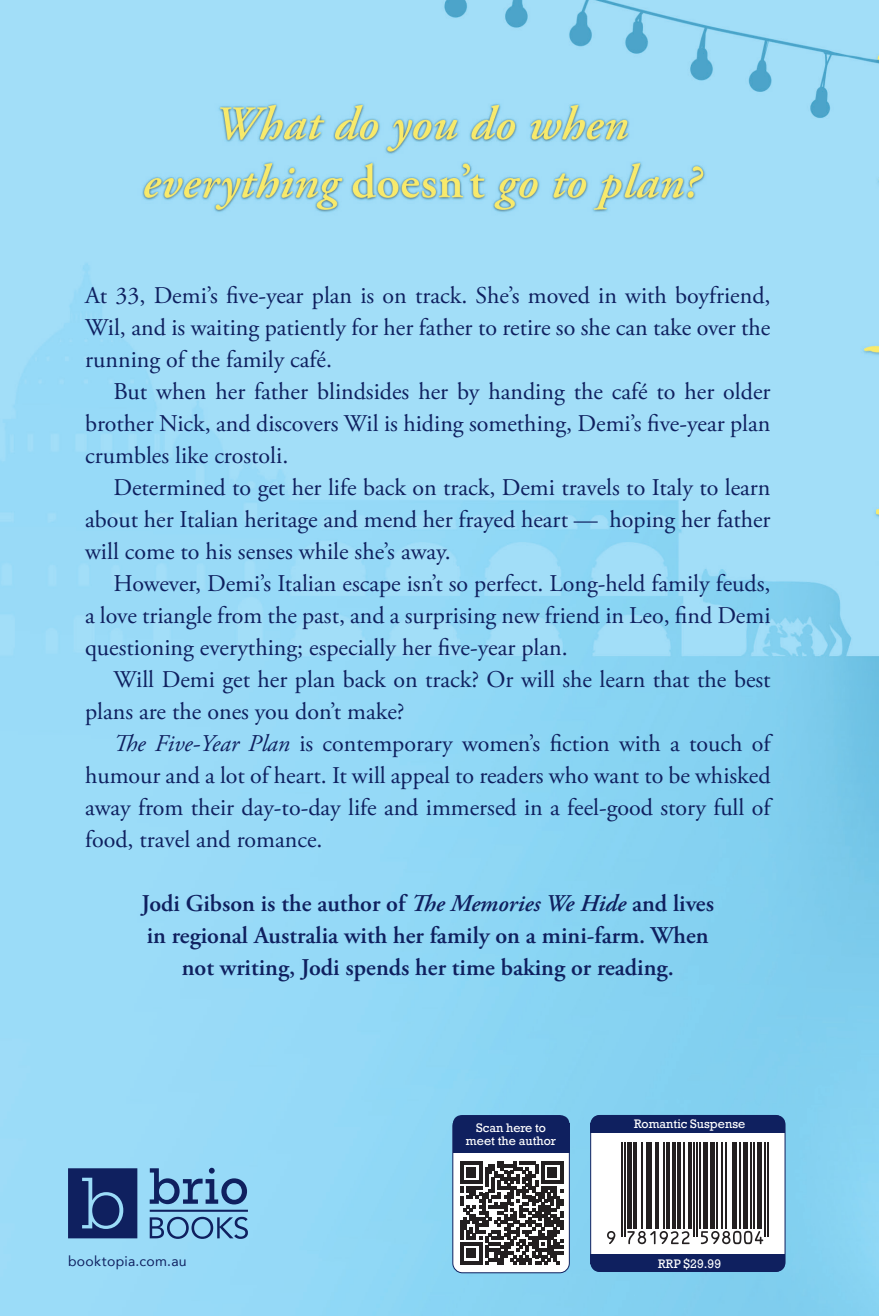
<style>
.page{position:relative;width:879px;height:1316px;background:#fff}
.page>*{position:absolute;margin:0;border:0;box-sizing:border-box;transform-origin:0 0}
.t1{font:24px/32px "Adobe Garamond Pro";color:#0f205f;text-align:justify}
.t2{font:600 24px/32px "Adobe Garamond Pro";color:#0f205f;text-align:center}
.briobooks_com_au{font:14px "Avenir";letter-spacing:.02em;color:#0f205f}
.t3{font:11.6px/13px "Rockwell";color:#fff;text-align:center}
.s1{font-style:italic}
</style>
<div class="page">
<img style="left:0;top:0;width:879px;height:1315px">
<div style="left:591px;top:1115px;width:194px;height:156px;background:#fff;border-radius:10px"></div>
<div style="left:590px;top:1263px;width:195px;height:8px;background:#0f205f"></div>
<div style="left:591px;top:1253px;width:194px;height:10px;background:#0f205f"></div>
<svg style="left:590px;top:1114px;width:195px;height:9px;background:#1d3671"></svg>
<div style="left:591px;top:1123px;width:194px;height:9px;background:#0f205f"></div>
<div style="left:453px;top:1116px;width:116px;height:156px;background:#fff;border-radius:10px"></div>
<div style="left:452px;top:1116px;width:118px;height:157px;border:1px solid #0f205f;border-radius:10px"></div>
<svg style="left:453px;top:1114px;width:116px;height:9px"></svg>
<div style="left:453px;top:1123px;width:116px;height:29px;background:#0f205f"></div>
<svg style="left:607px;top:1231px;width:8px;height:12px"></svg>
<hr style="left:621px;top:1141px;width:1px;height:95px;background:#231f20">
<hr style="left:624px;top:1141px;width:1px;height:95px;background:#231f20">
<div style="left:627px;top:1141px;width:5px;height:87px;background:#231f20"></div>
<hr style="left:633px;top:1141px;width:3px;height:87px;background:#231f20">
<hr style="left:641px;top:1141px;width:2px;height:87px;background:#231f20">
<hr style="left:646px;top:1141px;width:1px;height:87px;background:#231f20">
<hr style="left:649px;top:1141px;width:3px;height:87px;background:#231f20">
<hr style="left:655px;top:1141px;width:3px;height:87px;background:#231f20">
<hr style="left:663px;top:1141px;width:1px;height:87px;background:#231f20">
<hr style="left:666px;top:1141px;width:3px;height:87px;background:#231f20">
<hr style="left:672px;top:1141px;width:3px;height:87px;background:#231f20">
<hr style="left:677px;top:1141px;width:3px;height:87px;background:#231f20">
<svg style="left:627px;top:1231px;width:62px;height:13px"></svg>
<hr style="left:683px;top:1141px;width:2px;height:87px;background:#231f20">
<hr style="left:688px;top:1141px;width:3px;height:87px;background:#231f20">
<hr style="left:693px;top:1141px;width:1px;height:95px;background:#231f20">
<hr style="left:696px;top:1141px;width:1px;height:95px;background:#231f20">
<hr style="left:699px;top:1141px;width:1px;height:87px;background:#231f20">
<div style="left:703px;top:1141px;width:5px;height:87px;background:#231f20"></div>
<hr style="left:710px;top:1141px;width:4px;height:87px;background:#231f20">
<hr style="left:716px;top:1141px;width:1px;height:87px;background:#231f20">
<hr style="left:721px;top:1141px;width:1px;height:87px;background:#231f20">
<hr style="left:725px;top:1141px;width:2px;height:87px;background:#231f20">
<hr style="left:732px;top:1141px;width:4px;height:87px;background:#231f20">
<hr style="left:739px;top:1141px;width:2px;height:87px;background:#231f20">
<div style="left:742px;top:1141px;width:5px;height:87px;background:#231f20"></div>
<hr style="left:750px;top:1141px;width:2px;height:87px;background:#231f20">
<svg style="left:701px;top:1230px;width:62px;height:13px"></svg>
<hr style="left:753px;top:1141px;width:2px;height:87px;background:#231f20">
<hr style="left:757px;top:1141px;width:4px;height:87px;background:#231f20">
<hr style="left:764px;top:1141px;width:2px;height:95px;background:#231f20">
<hr style="left:767px;top:1141px;width:2px;height:95px;background:#231f20">
<svg style="left:460px;top:1161px;width:103px;height:103px"></svg>
<hr style="left:150px;top:1209px;width:98px;height:2px;background:#0f205f">
<svg style="left:68px;top:1168px;width:69px;height:70px;background:#203872"></svg>
<div style="left:92px;top:1195px;width:27px;height:30px;background:#0f205f;border-radius:50%"></div>
<svg style="left:150px;top:1167px;width:97px;height:37px;background:#6a9bc4"></svg>
<svg style="left:150px;top:1216px;width:98px;height:22px;background:#6c9fc7"></svg>
<p class="t1" style="left:85px;top:280px;width:687px">At 33, Demi’s five-year plan is on track. She’s moved in with boyfriend, Wil, and is waiting patiently for her father to retire so she can take over the running of the family café.</p>
<p class="t1" style="left:85px;top:376px;width:687px;text-indent:28px">But when her father blindsides her by handing the café to her older brother Nick, and discovers Wil is hiding something, Demi’s five-year plan crumbles like crostoli.</p>
<p class="t1" style="left:85px;top:472px;width:687px;text-indent:28px">Determined to get her life back on track, Demi travels to Italy to learn about her Italian heritage and mend her frayed heart — hoping her father will come to his senses while she’s away.</p>
<p class="t1" style="left:85px;top:568px;width:687px;text-indent:28px">However, Demi’s Italian escape isn’t so perfect. Long-held family feuds, a love triangle from the past, and a surprising new friend in Leo, find Demi questioning everything; especially her five-year plan.</p>
<p class="t1" style="left:85px;top:664px;width:687px;text-indent:28px">Will Demi get her plan back on track? Or will she learn that the best plans are the ones you don’t make?</p>
<p class="t1" style="left:85px;top:728px;width:687px;text-indent:28px"><span class="s1">The Five-Year Plan</span> is contemporary women’s fiction with a touch of humour and a lot of heart. It will appeal to readers who want to be whisked away from their day-to-day life and immersed in a feel-good story full of food, travel and romance.</p>
<p class="t2" style="left:141px;top:887px;width:574px">Jodi Gibson is the author of <span class="s1">The Memories We Hide</span> and lives in regional Australia with her family on a mini-farm. When not writing, Jodi spends her time baking or reading.</p>
<p class="briobooks_com_au" style="left:68px;top:1249px;width:120px">booktopia.com.au</p>
<p class="t3" style="left:466px;top:1121px;width:92px">Scan here to meet the author</p>
<p class="t3" style="left:634px;top:1117px;width:113px">Romantic Suspense</p>
<p class="t3" style="left:658px;top:1256px;width:64px">RRP $29.99</p>
</div>
